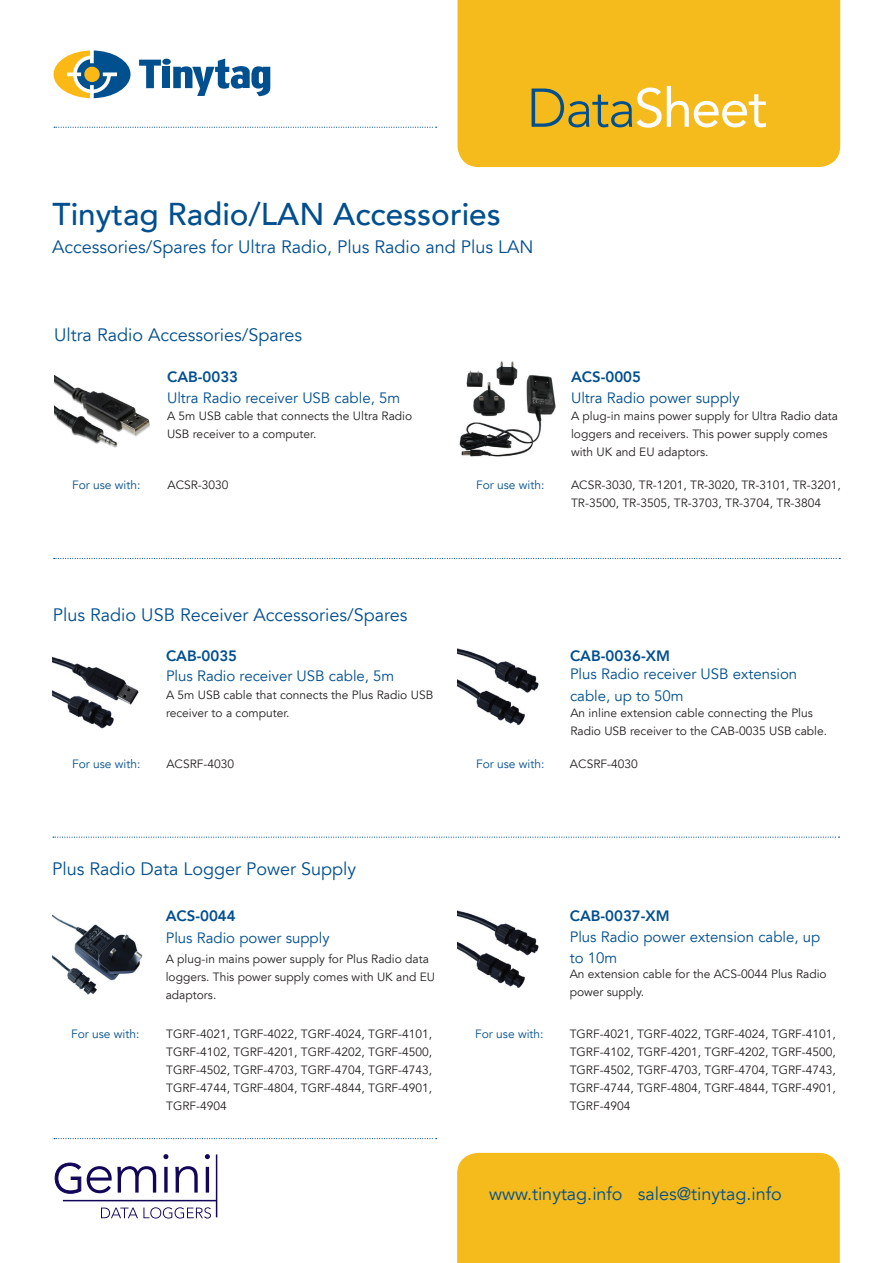
<style>
.page{position:relative;width:893px;height:1263px;background:#fff}
.page>*{position:absolute;margin:0;border:0;box-sizing:border-box;transform-origin:0 0}
.t1{font:54px "Avenir LT";letter-spacing:-.03em;color:#fff}
.t2{font:500 31.5px "Avenir LT";color:#004f8f}
.t3{font:18px "Avenir LT";color:#004f8f}
.t4{font:15px/21.6px "Avenir LT";color:#004f8f}
.t5{font:800 15px "Avenir LT";color:#004f8f}
.t6{font:12px/18px "Avenir LT";color:#231f20}
.t7{font:12px "Avenir LT";color:#004f8f}
.s1{font-weight:300;color:#004f8f}
</style>
<div class="page">
<svg style="left:54px;top:1138px;width:383px;height:1px"></svg>
<svg style="left:54px;top:1162px;width:102px;height:32px"></svg>
<svg style="left:163px;top:1154px;width:5px;height:38px"></svg>
<svg style="left:175px;top:1166px;width:23px;height:26px"></svg>
<svg style="left:205px;top:1154px;width:5px;height:38px"></svg>
<svg style="left:101px;top:1207px;width:110px;height:11px"></svg>
<hr style="left:63px;top:1200px;width:153px;height:1px;background:#110658">
<hr style="left:216px;top:1154px;width:1px;height:63px;background:#110658">
<div style="left:457px;top:0;width:383px;height:167px;background:#f5bb1c"></div>
<svg style="left:54px;top:127px;width:383px;height:1px"></svg>
<svg style="left:139px;top:60px;width:22px;height:28px"></svg>
<div style="left:163px;top:67px;width:7px;height:21px;background:#004f8f"></div>
<div style="left:162px;top:59px;width:9px;height:6px;background:#004f8f;border-radius:50%"></div>
<svg style="left:54px;top:50px;width:77px;height:48px"></svg>
<svg style="left:103px;top:72px;width:14px;height:4px"></svg>
<svg style="left:90px;top:50px;width:4px;height:13px"></svg>
<svg style="left:90px;top:85px;width:4px;height:14px"></svg>
<svg style="left:67px;top:72px;width:14px;height:4px"></svg>
<svg style="left:173px;top:59px;width:98px;height:37px"></svg>
<div style="left:457px;top:1153px;width:383px;height:110px;background:#f5bb1c"></div>
<svg style="left:54px;top:558px;width:786px;height:1px"></svg>
<img style="left:54px;top:375px;width:96px;height:73px">
<img style="left:459px;top:361px;width:97px;height:96px">
<img style="left:53px;top:657px;width:86px;height:72px">
<img style="left:457px;top:648px;width:82px;height:78px">
<svg style="left:53px;top:836px;width:786px;height:2px"></svg>
<img style="left:53px;top:915px;width:90px;height:80px">
<img style="left:457px;top:910px;width:82px;height:78px">
<h1 class="t1" style="left:527px;top:77px;width:242px"><span class="s1">Data</span>Sheet</h1>
<h2 class="t2" style="left:53px;top:196px;width:450px">Tinytag Radio/LAN Accessories</h2>
<h3 class="t3" style="left:52px;top:236px;width:483px">Accessories/Spares for Ultra Radio, Plus Radio and Plus LAN</h3>
<h3 class="t3" style="left:54px;top:324px;width:250px">Ultra Radio Accessories/Spares</h3>
<p class="t5" style="left:167px;top:368px;width:73px">CAB-0033</p>
<p class="t6" style="left:167px;top:407px;width:247px">A 5m USB cable that connects the Ultra Radio<br>USB receiver to a computer.</p>
<p class="t4" style="left:167px;top:387px;width:235px">Ultra Radio receiver USB cable, 5m</p>
<p class="t5" style="left:571px;top:368px;width:71px">ACS-0005</p>
<p class="t4" style="left:571px;top:387px;width:170px">Ultra Radio power supply</p>
<p class="t6" style="left:571px;top:407px;width:269px">A plug-in mains power supply for Ultra Radio data loggers and receivers. This power supply comes with UK and EU adaptors.</p>
<p class="t7" style="left:72px;top:478px;width:70px">For use with:</p>
<p class="t6" style="left:167px;top:476px;width:63px">ACSR-3030</p>
<p class="t7" style="left:476px;top:478px;width:70px">For use with:</p>
<p class="t6" style="left:571px;top:476px;width:271px">ACSR-3030, TR-1201, TR-3020, TR-3101, TR-3201,<br>TR-3500, TR-3505, TR-3703, TR-3704, TR-3804</p>
<h3 class="t3" style="left:53px;top:604px;width:356px">Plus Radio USB Receiver Accessories/Spares</h3>
<p class="t5" style="left:166px;top:647px;width:73px">CAB-0035</p>
<p class="t6" style="left:166px;top:686px;width:269px">A 5m USB cable that connects the Plus Radio USB receiver to a computer.</p>
<p class="t4" style="left:166px;top:666px;width:230px">Plus Radio receiver USB cable, 5m</p>
<p class="t5" style="left:570px;top:647px;width:101px">CAB-0036-XM</p>
<p class="t4" style="left:570px;top:663px;width:229px">Plus Radio receiver USB extension cable, up to 50m</p>
<p class="t6" style="left:570px;top:704px;width:258px">An inline extension cable connecting the Plus<br>Radio USB receiver to the CAB-0035 USB cable.</p>
<p class="t7" style="left:72px;top:756px;width:70px">For use with:</p>
<p class="t6" style="left:166px;top:755px;width:69px">ACSRF-4030</p>
<p class="t7" style="left:476px;top:756px;width:70px">For use with:</p>
<p class="t6" style="left:570px;top:755px;width:69px">ACSRF-4030</p>
<h3 class="t3" style="left:52px;top:858px;width:306px">Plus Radio Data Logger Power Supply</h3>
<p class="t5" style="left:166px;top:907px;width:71px">ACS-0044</p>
<p class="t6" style="left:166px;top:950px;width:271px">A plug-in mains power supply for Plus Radio data loggers. This power supply comes with UK and EU adaptors.</p>
<p class="t4" style="left:166px;top:927px;width:165px">Plus Radio power supply</p>
<p class="t5" style="left:570px;top:907px;width:101px">CAB-0037-XM</p>
<p class="t4" style="left:570px;top:926px;width:252px">Plus Radio power extension cable, up to 10m</p>
<p class="t6" style="left:570px;top:965px;width:258px">An extension cable for the ACS-0044 Plus Radio power supply.</p>
<p class="t7" style="left:71px;top:1026px;width:70px">For use with:</p>
<p class="t6" style="left:166px;top:1025px;width:268px;text-align:justify">TGRF-4021, TGRF-4022, TGRF-4024, TGRF-4101, TGRF-4102, TGRF-4201, TGRF-4202, TGRF-4500, TGRF-4502, TGRF-4703, TGRF-4704, TGRF-4743, TGRF-4744, TGRF-4804, TGRF-4844, TGRF-4901, TGRF-4904</p>
<p class="t7" style="left:475px;top:1026px;width:70px">For use with:</p>
<p class="t6" style="left:570px;top:1025px;width:268px;text-align:justify">TGRF-4021, TGRF-4022, TGRF-4024, TGRF-4101, TGRF-4102, TGRF-4201, TGRF-4202, TGRF-4500, TGRF-4502, TGRF-4703, TGRF-4704, TGRF-4743, TGRF-4744, TGRF-4804, TGRF-4844, TGRF-4901, TGRF-4904</p>
<h3 class="t3" style="left:489px;top:1184px;width:294px">www.tinytag.info sales@tinytag.info</h3>
</div>
